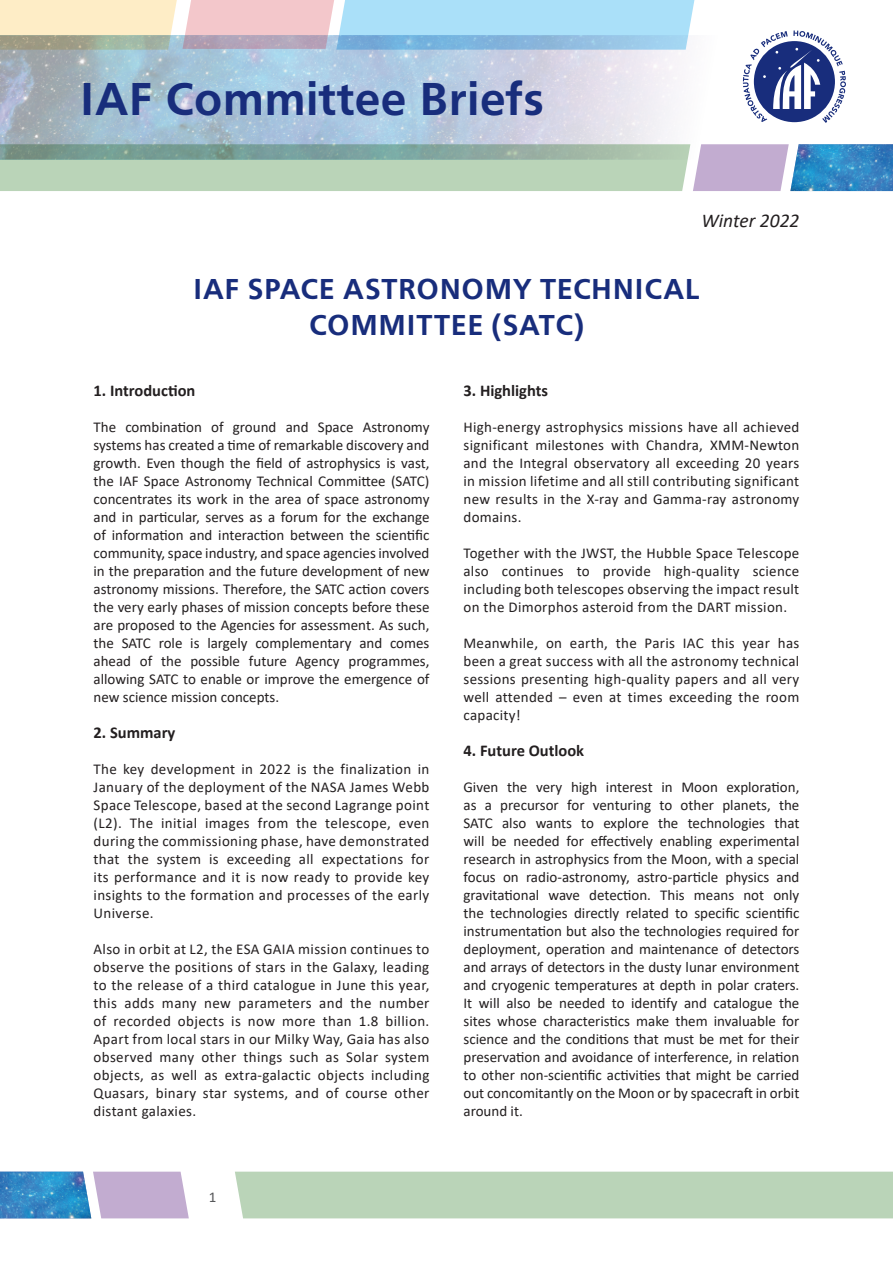
<style>
.page{position:relative;width:893px;height:1263px;background:#fff}
.page>*{position:absolute;margin:0;border:0;box-sizing:border-box;transform-origin:0 0}
.t1{font:700 48px "Carto Gothic Std";letter-spacing:.01em;color:#182d7c}
.t2{font:700 30px/36px "Carto Gothic Std";letter-spacing:.02em;color:#182d7c;text-align:center}
.t3{font:italic 19.5px "Calibri";color:#231f20}
.t4{font:700 16.5px "Calibri";color:#231f20}
.t5{font:15px/18px "Calibri";letter-spacing:.02em;color:#231f20;text-align:justify}
.t6{font:15px "Calibri";color:#57585a}
</style>
<div class="page">
<svg style="left:775px;top:31px;width:40px;height:4px"></svg>
<svg style="left:743px;top:35px;width:103px;height:88px"></svg>
<img style="left:0;top:50px;width:680px;height:94px">
<svg style="left:0;top:0;width:694px;height:50px;background:#c0d2da"></svg>
<svg style="left:0;top:144px;width:789px;height:47px;background:#adc3b4"></svg>
<img style="left:790px;top:144px;width:103px;height:47px">
<div style="left:235px;top:1172px;width:658px;height:46px;background:#bad4b8"></div>
<svg style="left:91px;top:1172px;width:98px;height:46px;background:#c8b4d4"></svg>
<img style="left:0;top:1172px;width:91px;height:46px">
<h1 class="t1" style="left:80px;top:71px;width:466px">IAF Committee Briefs</h1>
<h3 class="t3" style="left:701px;top:207px;width:99px">Winter 2022</h3>
<h2 class="t2" style="left:193px;top:271px;width:508px">IAF SPACE ASTRONOMY TECHNICAL<br>COMMITTEE (SATC)</h2>
<p class="t4" style="left:94px;top:379px;width:103px">1. Introduction</p>
<p class="t5" style="left:94px;top:418px;width:337px">The combination of ground and Space Astronomy systems has created a time of remarkable discovery and growth. Even though the field of astrophysics is vast, the IAF Space Astronomy Technical Committee (SATC) concentrates its work in the area of space astronomy and in particular, serves as a forum for the exchange of information and interaction between the scientific community, space industry, and space agencies involved in the preparation and the future development of new astronomy missions. Therefore, the SATC action covers the very early phases of mission concepts before these are proposed to the Agencies for assessment. As such, the SATC role is largely complementary and comes ahead of the possible future Agency programmes, allowing SATC to enable or improve the emergence of new science mission concepts.</p>
<p class="t4" style="left:94px;top:721px;width:83px">2. Summary</p>
<p class="t5" style="left:94px;top:760px;width:337px">The key development in 2022 is the finalization in January of the deployment of the NASA James Webb Space Telescope, based at the second Lagrange point (L2). The initial images from the telescope, even during the commissioning phase, have demonstrated that the system is exceeding all expectations for its performance and it is now ready to provide key insights to the formation and processes of the early Universe.</p>
<p class="t5" style="left:94px;top:940px;width:337px">Also in orbit at L2, the ESA GAIA mission continues to observe the positions of stars in the Galaxy, leading to the release of a third catalogue in June this year, this adds many new parameters and the number of recorded objects is now more than 1.8 billion.<br>Apart from local stars in our Milky Way, Gaia has also observed many other things such as Solar system objects, as well as extra-galactic objects including Quasars, binary star systems, and of course other distant galaxies.</p>
<p class="t6" style="left:209px;top:1186px;width:9px">1</p>
<p class="t4" style="left:463px;top:379px;width:86px">3. Highlights</p>
<p class="t5" style="left:463px;top:418px;width:337px">High-energy astrophysics missions have all achieved significant milestones with Chandra, XMM-Newton and the Integral observatory all exceeding 20 years in mission lifetime and all still contributing significant new results in the X-ray and Gamma-ray astronomy domains.</p>
<p class="t5" style="left:463px;top:544px;width:337px">Together with the JWST, the Hubble Space Telescope also continues to provide high-quality science including both telescopes observing the impact result on the Dimorphos asteroid from the DART mission.</p>
<p class="t5" style="left:463px;top:634px;width:337px">Meanwhile, on earth, the Paris IAC this year has been a great success with all the astronomy technical sessions presenting high-quality papers and all very well attended – even at times exceeding the room capacity!</p>
<p class="t4" style="left:463px;top:739px;width:122px">4. Future Outlook</p>
<p class="t5" style="left:463px;top:778px;width:337px">Given the very high interest in Moon exploration, as a precursor for venturing to other planets, the SATC also wants to explore the technologies that will be needed for effectively enabling experimental research in astrophysics from the Moon, with a special focus on radio-astronomy, astro-particle physics and gravitational wave detection. This means not only the technologies directly related to specific scientific instrumentation but also the technologies required for deployment, operation and maintenance of detectors and arrays of detectors in the dusty lunar environment and cryogenic temperatures at depth in polar craters.<br>It will also be needed to identify and catalogue the sites whose characteristics make them invaluable for science and the conditions that must be met for their preservation and avoidance of interference, in relation to other non-scientific activities that might be carried out concomitantly on the Moon or by spacecraft in orbit around it.</p>
</div>
